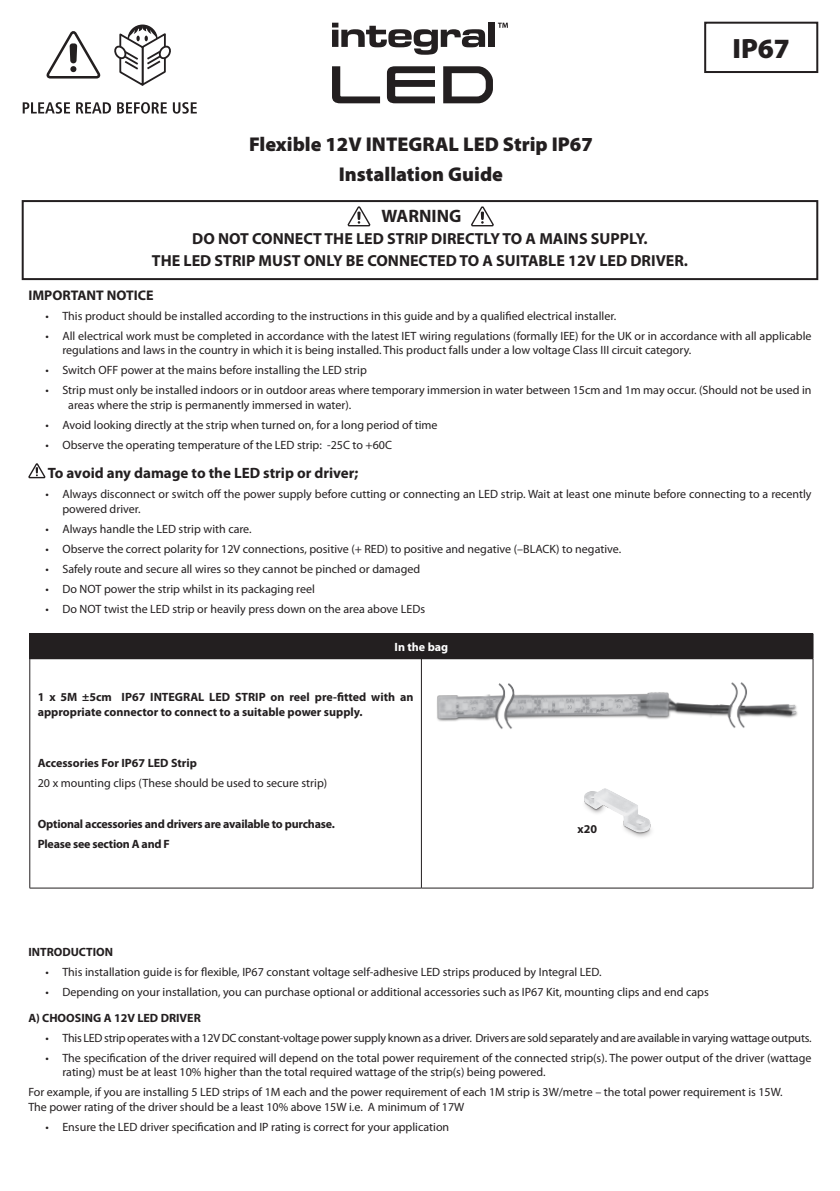
<style>
.page{position:relative;width:840px;height:1191px;background:#fff}
.page>*{position:absolute;margin:0;border:0;box-sizing:border-box;transform-origin:0 0}
.t1{font:900 28px "Myriad Pro";color:#231f20}
.t2{font:900 20px/29.6px "Myriad Pro";color:#231f20;text-align:center}
.t3{font:700 18px "Myriad Pro";color:#231f20}
.t4{font:700 16px/22px "Myriad Pro";color:#231f20;text-align:center}
.t5{font:700 15px "Myriad Pro";color:#231f20}
.t6{font:700 14px "Myriad Pro";color:#231f20}
.t7{font:12px/14.4px "Myriad Pro";color:#231f20}
.t8{font:700 12px/14.4px "Myriad Pro";color:#231f20}
.t9{font:12px "Myriad Pro";letter-spacing:-.02em;color:#231f20}
.t10{font:700 12px/20px "Myriad Pro";letter-spacing:-.02em;color:#231f20}
.t11{font:700 12px "Myriad Pro";color:#fff}
</style>
<div class="page">
<svg style="left:28px;top:463px;width:18px;height:16px"></svg>
<div style="left:30px;top:633px;width:782px;height:25px;background:#231f20"></div>
<svg style="left:29px;top:634px;width:1px;height:24px"></svg>
<svg style="left:812px;top:634px;width:1px;height:24px"></svg>
<hr style="left:30px;top:658px;width:391px;height:1px;background:#231f20">
<hr style="left:29px;top:659px;width:1px;height:229px;background:#231f20">
<hr style="left:421px;top:658px;width:391px;height:1px;background:#231f20">
<hr style="left:421px;top:659px;width:1px;height:229px;background:#231f20">
<hr style="left:812px;top:659px;width:1px;height:229px;background:#231f20">
<hr style="left:30px;top:887px;width:391px;height:1px;background:#231f20">
<hr style="left:421px;top:887px;width:391px;height:1px;background:#231f20">
<img style="left:437px;top:682px;width:361px;height:47px">
<svg style="left:332px;top:23px;width:153px;height:32px"></svg>
<div style="left:487px;top:23px;width:7px;height:24px;background:#231f20"></div>
<svg style="left:497px;top:23px;width:10px;height:5px"></svg>
<svg style="left:443px;top:66px;width:49px;height:37px"></svg>
<svg style="left:332px;top:66px;width:48px;height:37px"></svg>
<svg style="left:387px;top:66px;width:47px;height:37px"></svg>
<svg style="left:46px;top:31px;width:55px;height:48px"></svg>
<svg style="left:114px;top:24px;width:57px;height:62px"></svg>
<svg style="left:23px;top:102px;width:174px;height:12px"></svg>
<div style="left:703px;top:22px;width:114px;height:51px;border:2px solid #231f20"></div>
<img style="left:584px;top:788px;width:68px;height:49px">
<div style="left:22px;top:200px;width:795px;height:80px;border:2px solid #231f20"></div>
<svg style="left:347px;top:206px;width:24px;height:21px"></svg>
<svg style="left:471px;top:206px;width:23px;height:21px"></svg>
<h2 class="t2" style="left:249px;top:129px;width:345px">Flexible 12V INTEGRAL LED Strip IP67<br>Installation Guide</h2>
<h3 class="t3" style="left:381px;top:204px;width:81px">WARNING</h3>
<h3 class="t4" style="left:152px;top:227px;width:537px">DO NOT CONNECT THE LED STRIP DIRECTLY TO A MAINS SUPPLY.<br>THE LED STRIP MUST ONLY BE CONNECTED TO A SUITABLE 12V LED DRIVER.</h3>
<h1 class="t1" style="left:732px;top:30px;width:59px">IP67</h1>
<p class="t6" style="left:28px;top:286px;width:127px">IMPORTANT NOTICE</p>
<p class="t7" style="left:45px;top:308px;width:572px">• This product should be installed according to the instructions in this guide and by a qualified electrical installer.</p>
<p class="t7" style="left:62px;top:328px;width:750px;text-indent:-17px">• All electrical work must be completed in accordance with the latest IET wiring regulations (formally IEE) for the UK or in accordance with all applicable regulations and laws in the country in which it is being installed. This product falls under a low voltage Class III circuit category.</p>
<p class="t7" style="left:45px;top:363px;width:323px">• Switch OFF power at the mains before installing the LED strip</p>
<p class="t7" style="left:68px;top:383px;width:744px;text-indent:-23px">• Strip must only be installed indoors or in outdoor areas where temporary immersion in water between 15cm and 1m may occur. (Should not be used in areas where the strip is permanently immersed in water).</p>
<p class="t7" style="left:45px;top:417px;width:393px">• Avoid looking directly at the strip when turned on, for a long period of time</p>
<p class="t7" style="left:45px;top:437px;width:348px">• Observe the operating temperature of the LED strip: -25C to +60C</p>
<p class="t5" style="left:48px;top:463px;width:312px">To avoid any damage to the LED strip or driver;</p>
<p class="t7" style="left:62px;top:487px;width:750px;text-indent:-17px">• Always disconnect or switch off the power supply before cutting or connecting an LED strip. Wait at least one minute before connecting to a recently powered driver.</p>
<p class="t7" style="left:45px;top:521px;width:208px">• Always handle the LED strip with care.</p>
<p class="t7" style="left:45px;top:541px;width:577px">• Observe the correct polarity for 12V connections, positive (+ RED) to positive and negative (–BLACK) to negative.</p>
<p class="t7" style="left:45px;top:561px;width:376px">• Safely route and secure all wires so they cannot be pinched or damaged</p>
<p class="t7" style="left:45px;top:581px;width:271px">• Do NOT power the strip whilst in its packaging reel</p>
<p class="t7" style="left:45px;top:602px;width:381px">• Do NOT twist the LED strip or heavily press down on the area above LEDs</p>
<p class="t11" style="left:394px;top:639px;width:55px">In the bag</p>
<p class="t8" style="left:38px;top:690px;width:377px">1 x 5M ±5cm IP67 INTEGRAL LED STRIP on reel pre-fitted with an appropriate connector to connect to a suitable power supply.</p>
<p class="t8" style="left:38px;top:755px;width:160px">Accessories For IP67 LED Strip</p>
<p class="t7" style="left:38px;top:776px;width:291px">20 x mounting clips (These should be used to secure strip)</p>
<p class="t10" style="left:38px;top:813px;width:298px">Optional accessories and drivers are available to purchase.<br>Please see section A and F</p>
<p class="t8" style="left:577px;top:821px;width:21px">x20</p>
<p class="t8" style="left:28px;top:944px;width:86px">INTRODUCTION</p>
<p class="t7" style="left:45px;top:964px;width:557px">• This installation guide is for flexible, IP67 constant voltage self-adhesive LED strips produced by Integral LED.</p>
<p class="t7" style="left:45px;top:984px;width:664px">• Depending on your installation, you can purchase optional or additional accessories such as IP67 Kit, mounting clips and end caps</p>
<p class="t8" style="left:28px;top:1010px;width:174px">A) CHOOSING A 12V LED DRIVER</p>
<p class="t9" style="left:45px;top:1030px;width:767px">• This LED strip operates with a 12V DC constant-voltage power supply known as a driver. Drivers are sold separately and are available in varying wattage outputs.</p>
<p class="t7" style="left:62px;top:1050px;width:750px;text-indent:-17px">• The specification of the driver required will depend on the total power requirement of the connected strip(s). The power output of the driver (wattage rating) must be at least 10% higher than the total required wattage of the strip(s) being powered.</p>
<p class="t7" style="left:28px;top:1085px;width:755px">For example, if you are installing 5 LED strips of 1M each and the power requirement of each 1M strip is 3W/metre – the total power requirement is 15W.<br>The power rating of the driver should be a least 10% above 15W i.e. A minimum of 17W</p>
<p class="t7" style="left:45px;top:1119px;width:405px">• Ensure the LED driver specification and IP rating is correct for your application</p>
</div>
